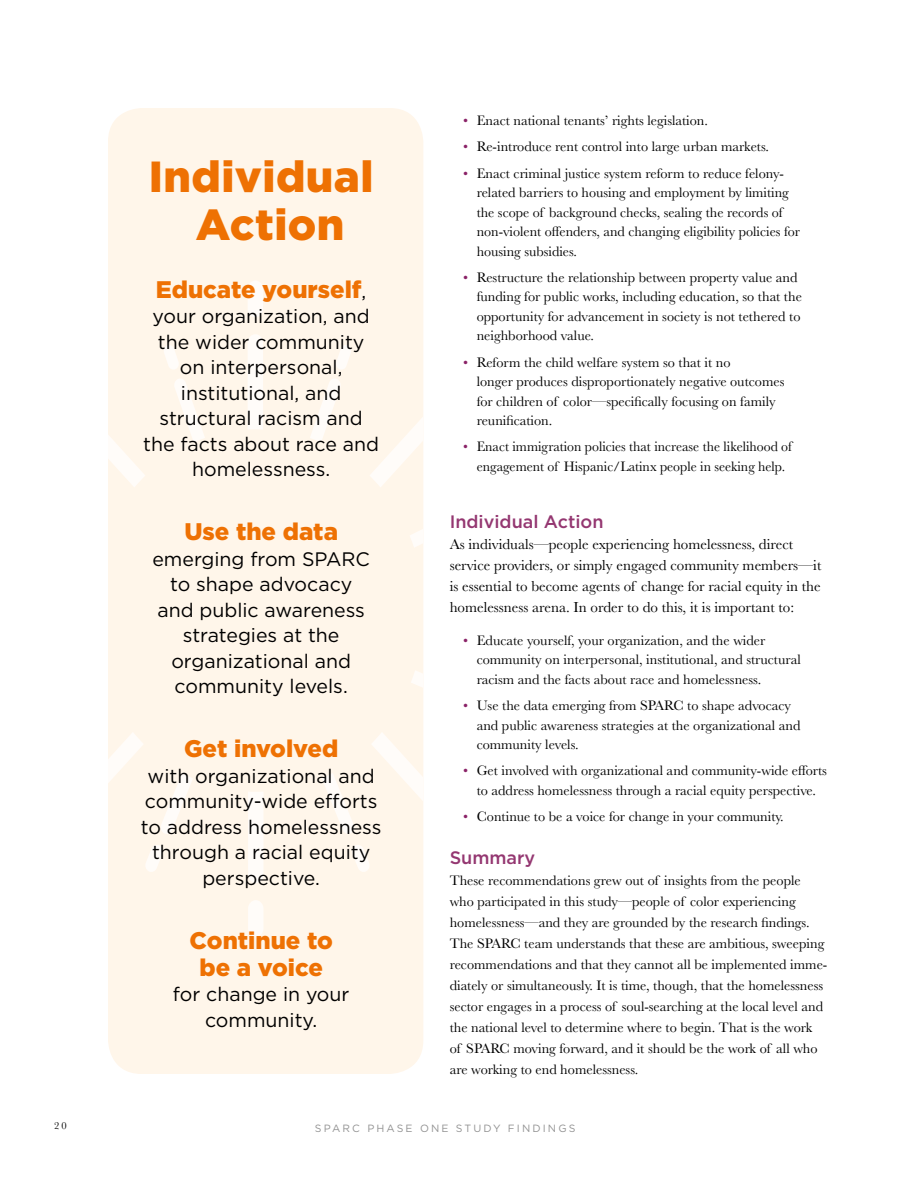
<style>
.page{position:relative;width:918px;height:1188px;background:#fff}
.page>*{position:absolute;margin:0;border:0;box-sizing:border-box;transform-origin:0 0}
.t1{font:900 43.5px/48px "Gotham";letter-spacing:.01em;color:#ee7103;text-align:center}
.t2{font:900 24px/27px "Gotham";color:#ee7103;text-align:center}
.t3{font:19.5px/25.5px "Gotham";color:#000;text-align:center}
.t4{font:500 18px "Gotham";color:#943771}
.t5{font:15px/21px "Baskerville";color:#000}
.t6{font:14.25px/19.5px "Baskerville";color:#000}
.t7{font:10.5px "Gotham";letter-spacing:.2em;color:#929292}
.t8{font:10.5px "Baskerville";color:#000}
.s1{font-weight:400;font-size:19.5px;color:#000}
.s2{color:#8a2267}
</style>
<div class="page">
<div style="left:108px;top:108px;width:315px;height:966px;background:#fff6ea;border-radius:34px"></div>
<svg style="left:248px;top:334px;width:15px;height:95px"></svg>
<svg style="left:248px;top:281px;width:15px;height:36px"></svg>
<svg style="left:108px;top:435px;width:37px;height:52px"></svg>
<svg style="left:164px;top:345px;width:15px;height:24px"></svg>
<svg style="left:174px;top:379px;width:31px;height:63px"></svg>
<svg style="left:248px;top:792px;width:15px;height:91px"></svg>
<svg style="left:248px;top:900px;width:15px;height:37px"></svg>
<svg style="left:108px;top:733px;width:35px;height:50px"></svg>
<svg style="left:161px;top:773px;width:32px;height:61px"></svg>
<svg style="left:146px;top:845px;width:17px;height:27px"></svg>
<svg style="left:370px;top:417px;width:53px;height:70px"></svg>
<svg style="left:336px;top:345px;width:15px;height:24px"></svg>
<svg style="left:310px;top:379px;width:30px;height:63px"></svg>
<svg style="left:372px;top:733px;width:51px;height:67px"></svg>
<svg style="left:322px;top:773px;width:32px;height:61px"></svg>
<svg style="left:352px;top:845px;width:17px;height:27px"></svg>
<svg style="left:410px;top:529px;width:13px;height:18px"></svg>
<svg style="left:411px;top:671px;width:12px;height:16px"></svg>
<h1 class="t1" style="left:149px;top:152px;width:226px">Individual<br>Action</h1>
<h2 class="t2" style="left:156px;top:275px;width:212px">Educate yourself<span class="s1">,</span></h2>
<h3 class="t3" style="left:143px;top:303px;width:237px">your organization, and the wider community on interpersonal, institutional, and structural racism and the facts about race and homelessness.</h3>
<h2 class="t2" style="left:184px;top:518px;width:155px">Use the data</h2>
<h3 class="t3" style="left:152px;top:546px;width:219px">emerging from SPARC to shape advocacy and public awareness strategies at the organizational and community levels.</h3>
<h2 class="t2" style="left:184px;top:735px;width:156px">Get involved</h2>
<h3 class="t3" style="left:141px;top:763px;width:242px">with organizational and community-wide efforts to address homelessness through a racial equity perspective.</h3>
<h2 class="t2" style="left:190px;top:926px;width:145px">Continue to be a voice</h2>
<h3 class="t3" style="left:173px;top:981px;width:178px">for change in your community.</h3>
<p class="t6" style="left:463px;top:111px;width:246px"><span class="s2">•</span> Enact national tenants’ rights legislation.</p>
<p class="t6" style="left:463px;top:137px;width:308px"><span class="s2">•</span> Re-introduce rent control into large urban markets.</p>
<p class="t6" style="left:477px;top:163px;width:325px;text-indent:-13px"><span class="s2">•</span> Enact criminal justice system reform to reduce felony&shy;related barriers to housing and employment by limiting the scope of background checks, sealing the records of non-violent offenders, and changing eligibility policies for housing subsidies.</p>
<p class="t6" style="left:477px;top:268px;width:327px;text-indent:-13px"><span class="s2">•</span> Restructure the relationship between property value and funding for public works, including education, so that the opportunity for advancement in society is not tethered to neighborhood value.</p>
<p class="t6" style="left:477px;top:352px;width:309px;text-indent:-13px"><span class="s2">•</span> Reform the child welfare system so that it no<br>longer produces disproportionately negative outcomes for children of color—specifically focusing on family reunification.</p>
<p class="t6" style="left:463px;top:437px;width:330px;text-align:center"><span class="s2">•</span> Enact immigration policies that increase the likelihood of engagement of Hispanic/Latinx people in seeking help.</p>
<p class="t4" style="left:450px;top:510px;width:155px">Individual Action</p>
<p class="t5" style="left:450px;top:534px;width:373px">As individuals—people experiencing homelessness, direct service providers, or simply engaged community members—it is essential to become agents of change for racial equity in the homelessness arena. In order to do this, it is important to:</p>
<p class="t6" style="left:477px;top:631px;width:326px;text-indent:-13px"><span class="s2">•</span> Educate yourself, your organization, and the wider community on interpersonal, institutional, and structural racism and the facts about race and homelessness.</p>
<p class="t6" style="left:477px;top:696px;width:325px;text-indent:-13px"><span class="s2">•</span> Use the data emerging from SPARC to shape advocacy and public awareness strategies at the organizational and community levels.</p>
<p class="t6" style="left:463px;top:761px;width:365px;text-align:center"><span class="s2">•</span> Get involved with organizational and community-wide efforts to address homelessness through a racial equity perspective.</p>
<p class="t6" style="left:463px;top:807px;width:322px"><span class="s2">•</span> Continue to be a voice for change in your community.</p>
<p class="t4" style="left:450px;top:846px;width:87px">Summary</p>
<p class="t6" style="left:450px;top:870px;width:379px;line-height:21px">These recommendations grew out of insights from the people who participated in this study—people of color experiencing homelessness—and they are grounded by the research findings.<br>The SPARC team understands that these are ambitious, sweeping recommendations and that they cannot all be implemented imme&shy;diately or simultaneously. It is time, though, that the homelessness sector engages in a process of soul-searching at the local level and the national level to determine where to begin. That is the work<br>of SPARC moving forward, and it should be the work of all who are working to end homelessness.</p>
<p class="t8" style="left:54px;top:1119px;width:14px">20</p>
<p class="t7" style="left:315px;top:1122px;width:262px">SPARC PHASE ONE STUDY FINDINGS</p>
</div>
